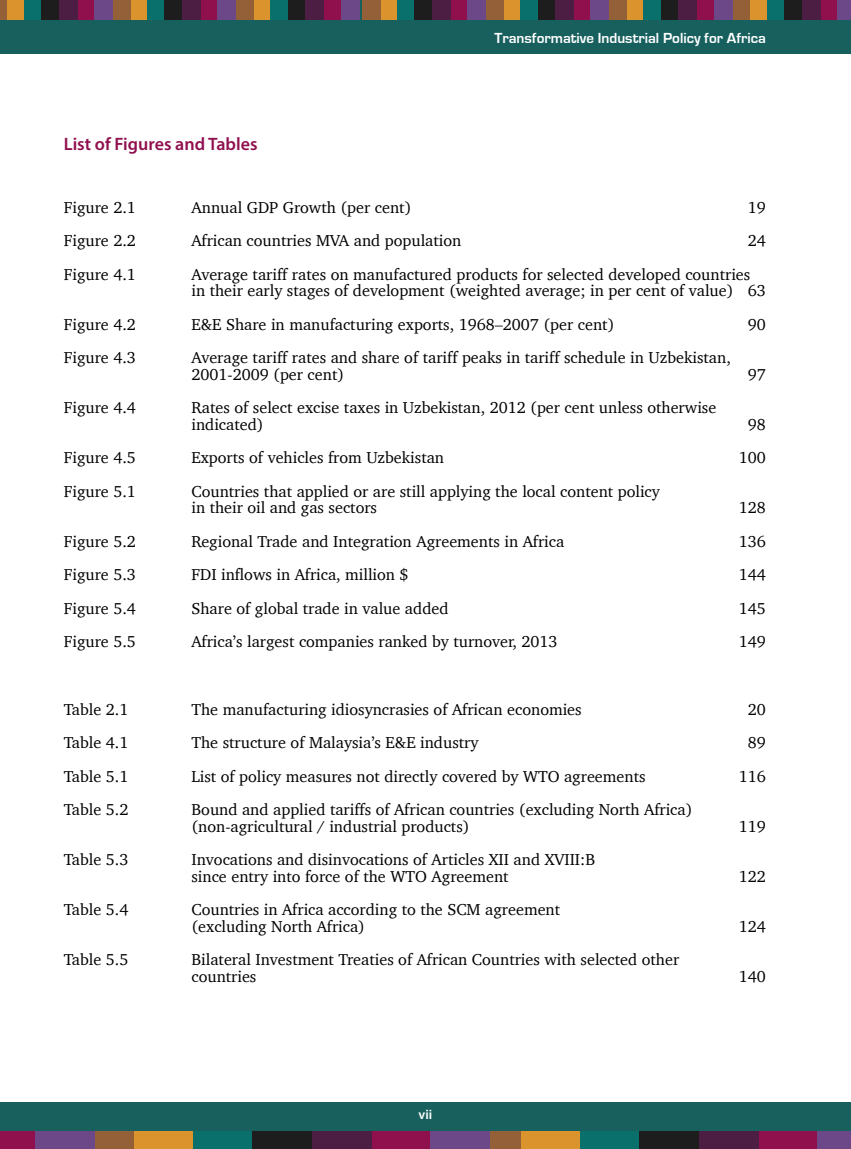
<style>
.page{position:relative;width:851px;height:1149px;background:#fff}
.page>*{position:absolute;margin:0;border:0;box-sizing:border-box;transform-origin:0 0}
.t1{font:600 18px "Myriad Pro";color:#90104e}
.t2{font:16.2px/16.5px "Charter";color:#000}
.t3{font:700 15px "Eurostile";color:#fff}
.t4{font:600 13.5px "Myriad Pro";color:#fff}
</style>
<div class="page">
<div style="left:0;top:0;width:850px;height:54px;background:#17605e"></div>
<div style="left:749px;top:0;width:18px;height:20px;background:#da932d"></div>
<div style="left:731px;top:0;width:19px;height:20px;background:#936037"></div>
<div style="left:819px;top:0;width:19px;height:20px;background:#90104e"></div>
<div style="left:766px;top:0;width:19px;height:20px;background:#09706c"></div>
<div style="left:784px;top:0;width:18px;height:20px;background:#1d1d1d"></div>
<div style="left:801px;top:0;width:19px;height:20px;background:#4d1e44"></div>
<div style="left:836px;top:0;width:14px;height:20px;background:#6c4888"></div>
<div style="left:625px;top:0;width:19px;height:20px;background:#da932d"></div>
<div style="left:608px;top:0;width:18px;height:20px;background:#936037"></div>
<div style="left:696px;top:0;width:18px;height:20px;background:#90104e"></div>
<div style="left:643px;top:0;width:19px;height:20px;background:#09706c"></div>
<div style="left:661px;top:0;width:18px;height:20px;background:#1d1d1d"></div>
<div style="left:678px;top:0;width:19px;height:20px;background:#4d1e44"></div>
<div style="left:713px;top:0;width:19px;height:20px;background:#6c4888"></div>
<div style="left:502px;top:0;width:19px;height:20px;background:#da932d"></div>
<div style="left:485px;top:0;width:18px;height:20px;background:#936037"></div>
<div style="left:573px;top:0;width:18px;height:20px;background:#90104e"></div>
<div style="left:520px;top:0;width:18px;height:20px;background:#09706c"></div>
<div style="left:537px;top:0;width:19px;height:20px;background:#1d1d1d"></div>
<div style="left:555px;top:0;width:19px;height:20px;background:#4d1e44"></div>
<div style="left:590px;top:0;width:19px;height:20px;background:#6c4888"></div>
<div style="left:379px;top:0;width:19px;height:20px;background:#da932d"></div>
<div style="left:362px;top:0;width:18px;height:20px;background:#936037"></div>
<div style="left:450px;top:0;width:18px;height:20px;background:#90104e"></div>
<div style="left:397px;top:0;width:18px;height:20px;background:#09706c"></div>
<div style="left:414px;top:0;width:19px;height:20px;background:#1d1d1d"></div>
<div style="left:432px;top:0;width:18px;height:20px;background:#4d1e44"></div>
<div style="left:467px;top:0;width:19px;height:20px;background:#6c4888"></div>
<div style="left:253px;top:0;width:18px;height:20px;background:#da932d"></div>
<div style="left:235px;top:0;width:18px;height:20px;background:#936037"></div>
<div style="left:323px;top:0;width:18px;height:20px;background:#90104e"></div>
<div style="left:270px;top:0;width:19px;height:20px;background:#09706c"></div>
<div style="left:288px;top:0;width:18px;height:20px;background:#1d1d1d"></div>
<div style="left:305px;top:0;width:19px;height:20px;background:#4d1e44"></div>
<div style="left:341px;top:0;width:18px;height:20px;background:#6c4888"></div>
<div style="left:129px;top:0;width:19px;height:20px;background:#da932d"></div>
<div style="left:112px;top:0;width:18px;height:20px;background:#936037"></div>
<div style="left:200px;top:0;width:18px;height:20px;background:#90104e"></div>
<div style="left:147px;top:0;width:18px;height:20px;background:#09706c"></div>
<div style="left:165px;top:0;width:18px;height:20px;background:#1d1d1d"></div>
<div style="left:182px;top:0;width:19px;height:20px;background:#4d1e44"></div>
<div style="left:217px;top:0;width:19px;height:20px;background:#6c4888"></div>
<div style="left:6px;top:0;width:19px;height:20px;background:#da932d"></div>
<div style="left:0;top:0;width:7px;height:20px;background:#936037"></div>
<div style="left:77px;top:0;width:18px;height:20px;background:#90104e"></div>
<div style="left:24px;top:0;width:18px;height:20px;background:#09706c"></div>
<div style="left:41px;top:0;width:19px;height:20px;background:#1d1d1d"></div>
<div style="left:59px;top:0;width:19px;height:20px;background:#4d1e44"></div>
<div style="left:94px;top:0;width:19px;height:20px;background:#6c4888"></div>
<div style="left:0;top:1101px;width:850px;height:47px;background:#17605e"></div>
<div style="left:520px;top:1131px;width:60px;height:17px;background:#da932d"></div>
<div style="left:461px;top:1131px;width:59px;height:17px;background:#936037"></div>
<div style="left:758px;top:1131px;width:59px;height:17px;background:#90104e"></div>
<div style="left:580px;top:1131px;width:59px;height:17px;background:#09706c"></div>
<div style="left:639px;top:1131px;width:59px;height:17px;background:#1d1d1d"></div>
<div style="left:699px;top:1131px;width:59px;height:17px;background:#4d1e44"></div>
<div style="left:817px;top:1131px;width:33px;height:17px;background:#6c4888"></div>
<div style="left:134px;top:1131px;width:59px;height:17px;background:#da932d"></div>
<div style="left:74px;top:1131px;width:60px;height:17px;background:#936037"></div>
<div style="left:371px;top:1131px;width:59px;height:17px;background:#90104e"></div>
<div style="left:193px;top:1131px;width:60px;height:17px;background:#09706c"></div>
<div style="left:253px;top:1131px;width:59px;height:17px;background:#1d1d1d"></div>
<div style="left:312px;top:1131px;width:59px;height:17px;background:#4d1e44"></div>
<div style="left:430px;top:1131px;width:59px;height:17px;background:#6c4888"></div>
<div style="left:0;top:1131px;width:35px;height:17px;background:#90104e"></div>
<div style="left:35px;top:1131px;width:59px;height:17px;background:#6c4888"></div>
<p class="t1" style="left:64px;top:132px;width:195px">List of Figures and Tables</p>
<p class="t3" style="left:494px;top:30px;width:273px">Transformative Industrial Policy for Africa</p>
<p class="t2" style="left:64px;top:198px;width:74px">Figure 2.1</p>
<p class="t2" style="left:191px;top:198px;width:221px">Annual GDP Growth (per cent)</p>
<p class="t2" style="left:747px;top:198px;width:20px">19</p>
<p class="t2" style="left:64px;top:232px;width:74px">Figure 2.2</p>
<p class="t2" style="left:191px;top:232px;width:271px">African countries MVA and population</p>
<p class="t2" style="left:747px;top:232px;width:20px">24</p>
<p class="t2" style="left:64px;top:265px;width:74px">Figure 4.1</p>
<p class="t2" style="left:191px;top:265px;width:576px">Average tariff rates on manufactured products for selected developed countries in their early stages of development (weighted average; in per cent of value) 63</p>
<p class="t2" style="left:64px;top:315px;width:74px">Figure 4.2</p>
<p class="t2" style="left:191px;top:315px;width:424px">E&amp;E Share in manufacturing exports, 1968–2007 (per cent)</p>
<p class="t2" style="left:747px;top:315px;width:20px">90</p>
<p class="t2" style="left:64px;top:349px;width:74px">Figure 4.3</p>
<p class="t2" style="left:191px;top:349px;width:540px">Average tariff rates and share of tariff peaks in tariff schedule in Uzbekistan,<br>2001-2009 (per cent)</p>
<p class="t2" style="left:747px;top:365px;width:20px">97</p>
<p class="t2" style="left:64px;top:399px;width:74px">Figure 4.4</p>
<p class="t2" style="left:191px;top:399px;width:526px">Rates of select excise taxes in Uzbekistan, 2012 (per cent unless otherwise indicated)</p>
<p class="t2" style="left:747px;top:415px;width:20px">98</p>
<p class="t2" style="left:64px;top:449px;width:74px">Figure 4.5</p>
<p class="t2" style="left:191px;top:449px;width:254px">Exports of vehicles from Uzbekistan</p>
<p class="t2" style="left:738px;top:449px;width:29px">100</p>
<p class="t2" style="left:64px;top:482px;width:74px">Figure 5.1</p>
<p class="t2" style="left:191px;top:482px;width:470px">Countries that applied or are still applying the local content policy in their oil and gas sectors</p>
<p class="t2" style="left:738px;top:499px;width:29px">128</p>
<p class="t2" style="left:64px;top:532px;width:74px">Figure 5.2</p>
<p class="t2" style="left:191px;top:532px;width:374px">Regional Trade and Integration Agreements in Africa</p>
<p class="t2" style="left:738px;top:532px;width:29px">136</p>
<p class="t2" style="left:64px;top:566px;width:74px">Figure 5.3</p>
<p class="t2" style="left:191px;top:566px;width:218px">FDI inflows in Africa, million $</p>
<p class="t2" style="left:738px;top:566px;width:29px">144</p>
<p class="t2" style="left:64px;top:599px;width:74px">Figure 5.4</p>
<p class="t2" style="left:191px;top:599px;width:258px">Share of global trade in value added</p>
<p class="t2" style="left:738px;top:599px;width:29px">145</p>
<p class="t2" style="left:64px;top:633px;width:74px">Figure 5.5</p>
<p class="t2" style="left:191px;top:633px;width:367px">Africa’s largest companies ranked by turnover, 2013</p>
<p class="t2" style="left:738px;top:633px;width:29px">149</p>
<p class="t2" style="left:64px;top:700px;width:66px">Table 2.1</p>
<p class="t2" style="left:191px;top:700px;width:392px">The manufacturing idiosyncrasies of African economies</p>
<p class="t2" style="left:747px;top:700px;width:20px">20</p>
<p class="t2" style="left:64px;top:733px;width:66px">Table 4.1</p>
<p class="t2" style="left:191px;top:733px;width:288px">The structure of Malaysia’s E&amp;E industry</p>
<p class="t2" style="left:747px;top:733px;width:20px">89</p>
<p class="t2" style="left:64px;top:767px;width:66px">Table 5.1</p>
<p class="t2" style="left:191px;top:767px;width:455px">List of policy measures not directly covered by WTO agreements</p>
<p class="t2" style="left:738px;top:767px;width:29px">116</p>
<p class="t2" style="left:64px;top:800px;width:66px">Table 5.2</p>
<p class="t2" style="left:191px;top:800px;width:502px">Bound and applied tariffs of African countries (excluding North Africa) (non-agricultural / industrial products)</p>
<p class="t2" style="left:738px;top:817px;width:29px">119</p>
<p class="t2" style="left:64px;top:850px;width:66px">Table 5.3</p>
<p class="t2" style="left:191px;top:850px;width:405px">Invocations and disinvocations of Articles XII and XVIII:B since entry into force of the WTO Agreement</p>
<p class="t2" style="left:64px;top:900px;width:66px">Table 5.4</p>
<p class="t2" style="left:191px;top:900px;width:370px">Countries in Africa according to the SCM agreement (excluding North Africa)</p>
<p class="t2" style="left:64px;top:950px;width:66px">Table 5.5</p>
<p class="t2" style="left:191px;top:950px;width:489px">Bilateral Investment Treaties of African Countries with selected other countries</p>
<p class="t4" style="left:418px;top:1105px;width:15px">vii</p>
<p class="t2" style="left:738px;top:867px;width:29px">122</p>
<p class="t2" style="left:738px;top:917px;width:29px">124</p>
<p class="t2" style="left:738px;top:967px;width:29px">140</p>
</div>
